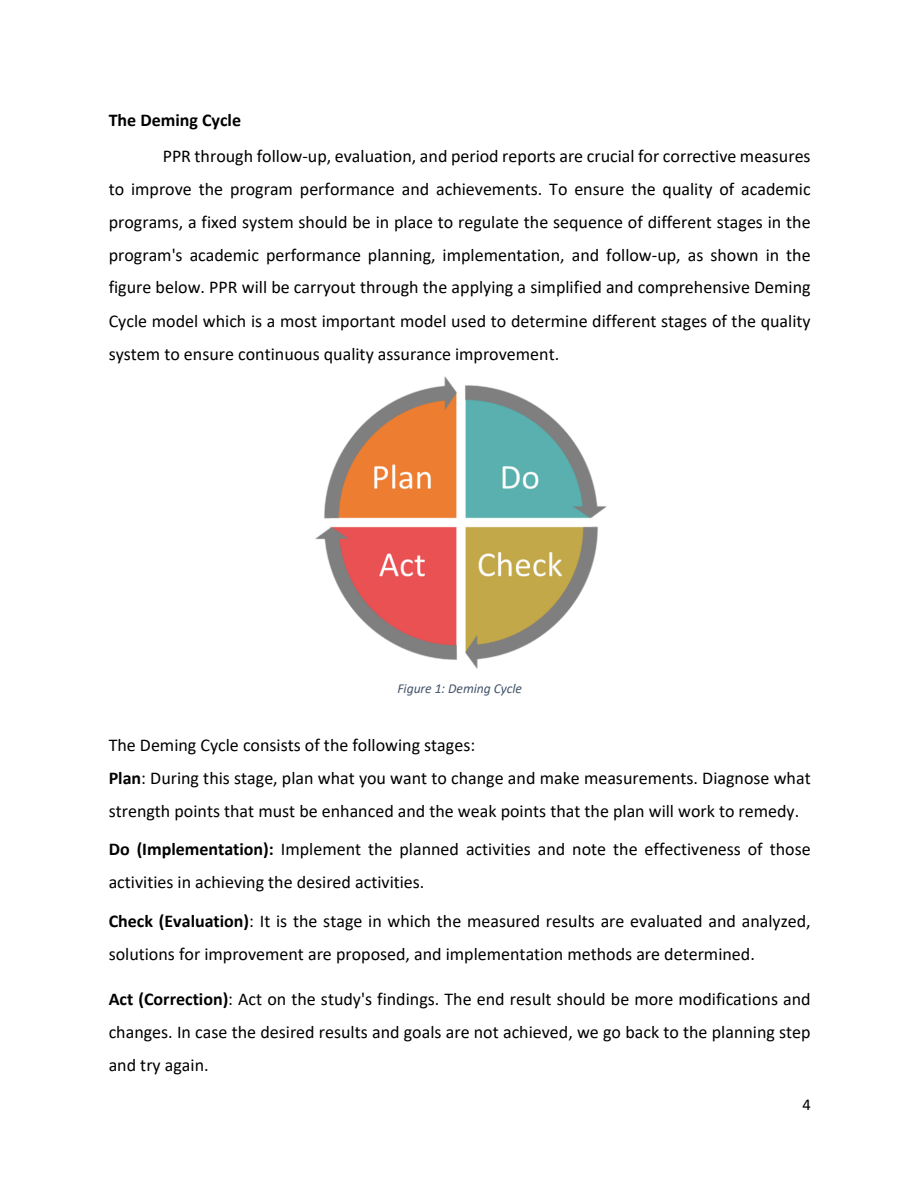
<style>
.page{position:relative;width:918px;height:1188px;background:#fff}
.page>*{position:absolute;margin:0;border:0;box-sizing:border-box;transform-origin:0 0}
.t1{font:18px/33px "Calibri";color:#000}
.t2{font:700 18px "Calibri";color:#000}
.t3{font:16.5px "Calibri";color:#000}
.t4{font:italic 13.65px "Calibri";letter-spacing:-.005em;color:#44546a}
.s1{font-weight:700}
</style>
<div class="page">
<img style="left:316px;top:377px;width:291px;height:291px">
<p class="t2" style="left:109px;top:109px;width:134px">The Deming Cycle</p>
<p class="t1" style="left:109px;top:139px;width:704px;text-align:justify;text-indent:54px">PPR through follow-up, evaluation, and period reports are crucial for corrective measures to improve the program performance and achievements. To ensure the quality of academic programs, a fixed system should be in place to regulate the sequence of different stages in the program's academic performance planning, implementation, and follow-up, as shown in the figure below. PPR will be carryout through the applying a simplified and comprehensive Deming Cycle model which is a most important model used to determine different stages of the quality system to ensure continuous quality assurance improvement.</p>
<p class="t4" style="left:397px;top:680px;width:126px">Figure 1: Deming Cycle</p>
<p class="t1" style="left:109px;top:729px;width:704px">The Deming Cycle consists of the following stages:<br><span class="s1">Plan</span>: During this stage, plan what you want to change and make measurements. Diagnose what strength points that must be enhanced and the weak points that the plan will work to remedy.</p>
<p class="t1" style="left:109px;top:833px;width:704px"><span class="s1">Do (Implementation):</span> Implement the planned activities and note the effectiveness of those activities in achieving the desired activities.</p>
<p class="t1" style="left:109px;top:904px;width:704px"><span class="s1">Check (Evaluation)</span>: It is the stage in which the measured results are evaluated and analyzed, solutions for improvement are proposed, and implementation methods are determined.</p>
<p class="t1" style="left:109px;top:982px;width:704px;text-align:justify"><span class="s1">Act (Correction)</span>: Act on the study's findings. The end result should be more modifications and changes. In case the desired results and goals are not achieved, we go back to the planning step and try again.</p>
<p class="t3" style="left:802px;top:1095px;width:10px">4</p>
</div>
